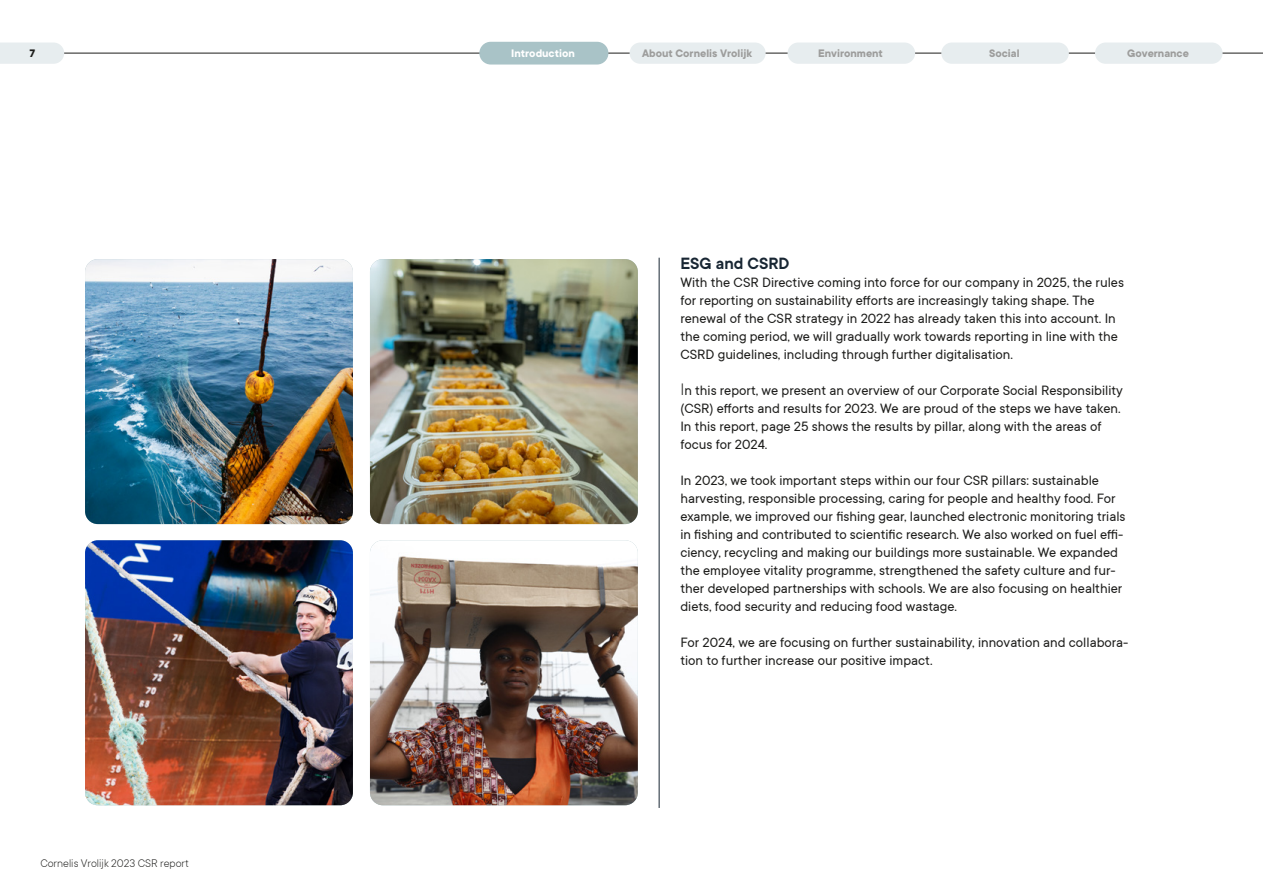
<style>
.page{position:relative;width:1263px;height:893px;background:#fff}
.page>*{position:absolute;margin:0;border:0;box-sizing:border-box;transform-origin:0 0}
.t1{font:600 18px "TT Commons";color:#182633}
.t2{font:15px/18px "TT Commons";color:#1d1d1b}
.t3{font:700 12px "TT Commons";color:#9d9d9c}
.t4{font:300 12px "TT Commons";color:#1d1d1b}
.t5{font:700 12px "TT Commons";color:#fff}
.t6{font:700 12px "TT Commons";color:#1d1d1b}
.s1{font-weight:300;font-size:18px}
</style>
<div class="page">
<hr style="left:0;top:53px;width:1263px;height:1px;background:#1d1d1b">
<div style="left:1095px;top:43px;width:127px;height:21px;background:#e7edef;border-radius:11px"></div>
<div style="left:941px;top:43px;width:128px;height:21px;background:#e7edef;border-radius:11px"></div>
<div style="left:787px;top:43px;width:128px;height:21px;background:#e7edef;border-radius:11px"></div>
<svg style="left:0;top:43px;width:64px;height:21px"></svg>
<div style="left:480px;top:43px;width:128px;height:21px;background:#a9c3c7;border-radius:11px"></div>
<div style="left:479px;top:42px;width:129px;height:23px;border:2px solid #a9c3c7;border-radius:11px"></div>
<div style="left:630px;top:43px;width:136px;height:21px;background:#e7edef;border-radius:11px"></div>
<hr style="left:659px;top:258px;width:1px;height:550px;background:#182633">
<img style="left:85px;top:259px;width:268px;height:265px">
<img style="left:85px;top:540px;width:268px;height:265px">
<img style="left:370px;top:259px;width:268px;height:265px">
<img style="left:370px;top:540px;width:268px;height:265px">
<p class="t6" style="left:29px;top:47px;width:7px">7</p>
<p class="t5" style="left:511px;top:47px;width:65px">Introduction</p>
<p class="t3" style="left:642px;top:47px;width:112px">About Cornelis Vrolijk</p>
<p class="t3" style="left:818px;top:47px;width:66px">Environment</p>
<p class="t3" style="left:989px;top:47px;width:32px">Social</p>
<p class="t3" style="left:1127px;top:47px;width:63px">Governance</p>
<p class="t4" style="left:40px;top:857px;width:150px">Cornelis Vrolijk 2023 CSR report</p>
<p class="t1" style="left:680px;top:254px;width:111px">ESG and CSRD</p>
<p class="t2" style="left:680px;top:274px;width:445px">With the CSR Directive coming into force for our company in 2025, the rules for reporting on sustainability efforts are increasingly taking shape. The renewal of the CSR strategy in 2022 has already taken this into account. In the coming period, we will gradually work towards reporting in line with the CSRD guidelines, including through further digitalisation.</p>
<p class="t2" style="left:680px;top:382px;width:444px"><span class="s1">I</span>n this report, we present an overview of our Corporate Social Responsibility (CSR) efforts and results for 2023. We are proud of the steps we have taken.<br>In this report, page 25 shows the results by pillar, along with the areas of focus for 2024.</p>
<p class="t2" style="left:680px;top:472px;width:447px">In 2023, we took important steps within our four CSR pillars: sustainable harvesting, responsible processing, caring for people and healthy food. For example, we improved our fishing gear, launched electronic monitoring trials in fishing and contributed to scientific research. We also worked on fuel effi&shy;ciency, recycling and making our buildings more sustainable. We expanded the employee vitality programme, strengthened the safety culture and fur&shy;ther developed partnerships with schools. We are also focusing on healthier diets, food security and reducing food wastage.</p>
<p class="t2" style="left:680px;top:634px;width:449px">For 2024, we are focusing on further sustainability, innovation and collabora&shy;tion to further increase our positive impact.</p>
</div>
